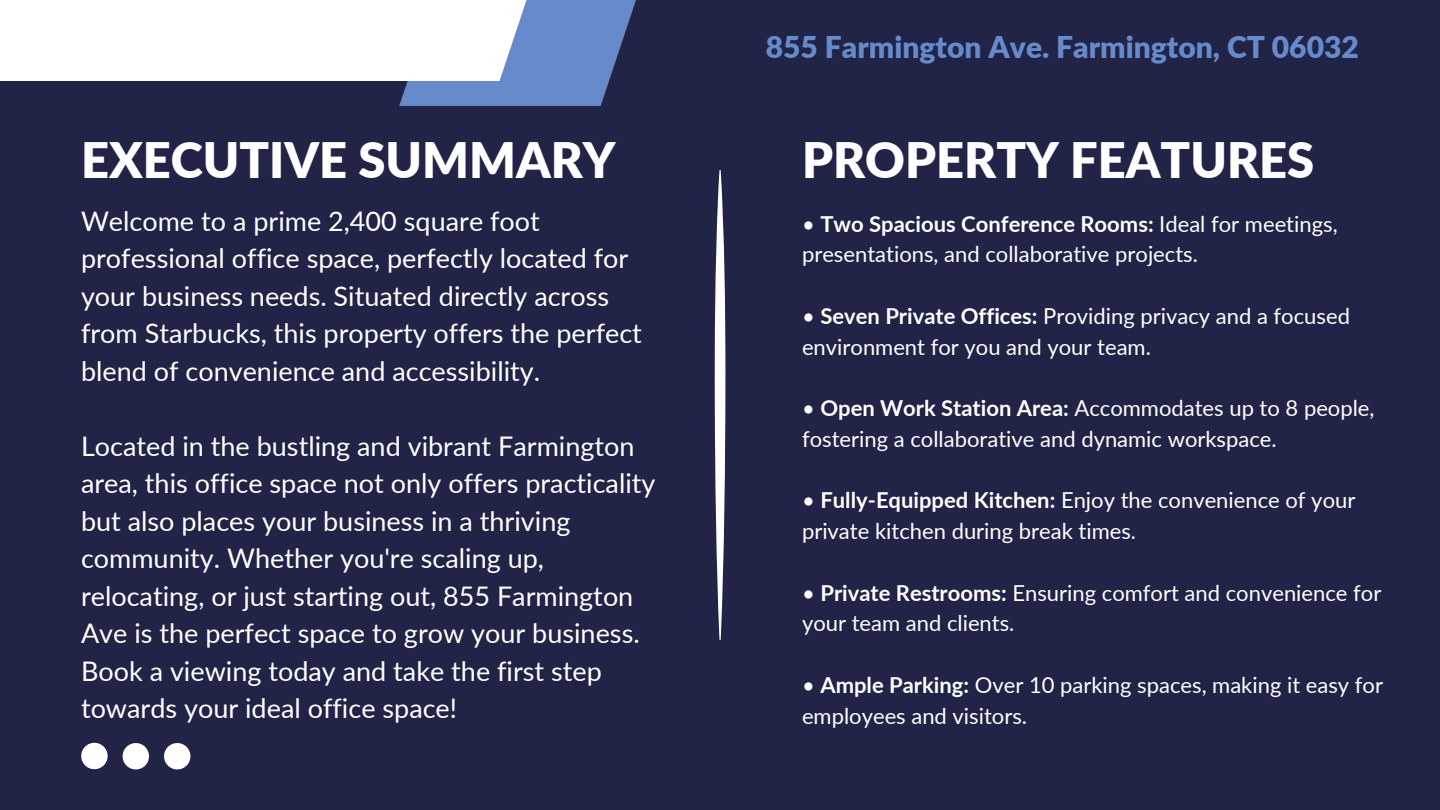
<style>
.page{position:relative;width:1440px;height:810px;background:#212347}
.page>*{position:absolute;margin:0;border:0;box-sizing:border-box;transform-origin:0 0}
.t1{font:900 48.9px "Lato";color:#fff}
.t2{font:900 30px "Lato";color:#678aca}
.t3{font:27px/37.5px "Lato";color:#fff}
.t4{font:22px/30.8px "Lato";color:#fff}
.s1{font-weight:700}
</style>
<div class="page">
<div style="left:399px;top:81px;width:210px;height:25px;background:#678aca"></div>
<svg style="left:0;top:0;width:636px;height:81px;background:#e1e7f3"></svg>
<svg style="left:81px;top:743px;width:27px;height:26px"></svg>
<svg style="left:123px;top:743px;width:26px;height:26px"></svg>
<svg style="left:164px;top:743px;width:26px;height:26px"></svg>
<svg style="left:715px;top:170px;width:10px;height:470px"></svg>
<h1 class="t1" style="left:81px;top:130px;width:536px">EXECUTIVE SUMMARY</h1>
<p class="t3" style="left:81px;top:202px;width:562px">Welcome to a prime 2,400 square foot professional office space, perfectly located for your business needs. Situated directly across from Starbucks, this property offers the perfect blend of convenience and accessibility.</p>
<p class="t3" style="left:81px;top:427px;width:576px">Located in the bustling and vibrant Farmington area, this office space not only offers practicality but also places your business in a thriving community. Whether you're scaling up, relocating, or just starting out, 855 Farmington Ave is the perfect space to grow your business.<br>Book a viewing today and take the first step towards your ideal office space!</p>
<p class="t2" style="left:766px;top:28px;width:595px">855 Farmington Ave. Farmington, CT 06032</p>
<h1 class="t1" style="left:802px;top:130px;width:514px">PROPERTY FEATURES</h1>
<p class="t4" style="left:802px;top:208px;width:537px">• <span class="s1">Two Spacious Conference Rooms:</span> Ideal for meetings, presentations, and collaborative projects.</p>
<p class="t4" style="left:802px;top:300px;width:549px">• <span class="s1">Seven Private Offices:</span> Providing privacy and a focused environment for you and your team.</p>
<p class="t4" style="left:802px;top:392px;width:574px">• <span class="s1">Open Work Station Area:</span> Accommodates up to 8 people, fostering a collaborative and dynamic workspace.</p>
<p class="t4" style="left:802px;top:485px;width:555px">• <span class="s1">Fully-Equipped Kitchen:</span> Enjoy the convenience of your private kitchen during break times.</p>
<p class="t4" style="left:802px;top:577px;width:581px">• <span class="s1">Private Restrooms:</span> Ensuring comfort and convenience for your team and clients.</p>
<p class="t4" style="left:802px;top:669px;width:583px">• <span class="s1">Ample Parking:</span> Over 10 parking spaces, making it easy for employees and visitors.</p>
</div>
